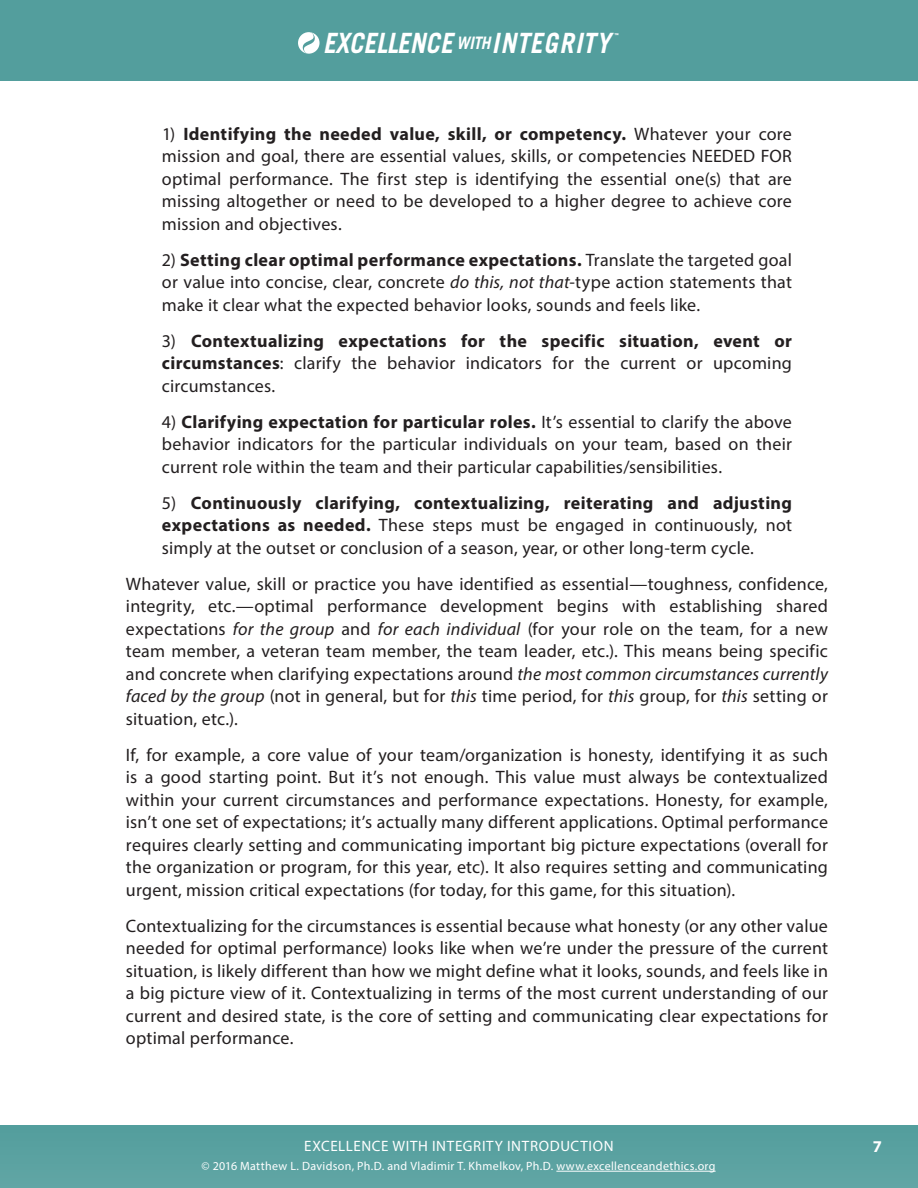
<style>
.page{position:relative;width:918px;height:1188px;background:#fff}
.page>*{position:absolute;margin:0;border:0;box-sizing:border-box;transform-origin:0 0}
.t1{font:italic 700 27.9px "Trade Gothic LT Std";letter-spacing:.015em;color:#fff;scale:.91 1}
.t2{font:18px/22.5px "Myriad Pro";letter-spacing:.015em;color:#231f20;text-align:justify}
.t3{font:700 18px/22.5px "Myriad Pro";letter-spacing:.02em;color:#231f20;text-align:justify}
.t4{font:700 16.5px "Myriad Pro";color:#fff}
.t5{font:15px "Myriad Pro";letter-spacing:.045em;color:#fff}
.t6{font:12px "Myriad Pro";letter-spacing:.025em;color:#fff}
.t7{font:700 7.05px "Myriad Pro";color:#fff;scale:.91 1}
.s1{font-size:17.25px}
.s2{font-weight:700}
.s3{font-style:italic}
.s4{font-weight:400}
</style>
<div class="page">
<div style="left:0;top:0;width:918px;height:81px;background:#539e9d"></div>
<div style="left:0;top:1125px;width:918px;height:63px;background:#5aa2a1"></div>
<svg style="left:298px;top:32px;width:22px;height:22px"></svg>
<hr style="left:556px;top:1171px;width:160px;height:1px;background:#fff">
<h1 class="t1" style="left:323px;top:26px;width:317px">EXCELLENCE <span class="s1">WITH</span>INTEGRITY</h1>
<p class="t7" style="left:614px;top:31px;width:6px">™</p>
<p class="t2" style="left:162px;top:122px;width:631px">1) <span class="s2">Identifying the needed value, skill, or competency.</span> Whatever your core mission and goal, there are essential values, skills, or competencies NEEDED FOR optimal performance. The first step is identifying the essential one(s) that are missing altogether or need to be developed to a higher degree to achieve core mission and objectives.</p>
<p class="t2" style="left:162px;top:248px;width:632px">2) <span class="s2">Setting clear optimal performance expectations.</span> Translate the targeted goal or value into concise, clear, concrete <span class="s3">do this, not that</span>-type action statements that make it clear what the expected behavior looks, sounds and feels like.</p>
<p class="t3" style="left:162px;top:329px;width:631px"><span class="s4">3)</span> Contextualizing expectations for the specific situation, event or circumstances<span class="s4">: clarify the behavior indicators for the current or upcoming circumstances.</span></p>
<p class="t2" style="left:162px;top:410px;width:632px">4) <span class="s2">Clarifying expectation for particular roles.</span> It’s essential to clarify the above behavior indicators for the particular individuals on your team, based on their current role within the team and their particular capabilities/sensibilities.</p>
<p class="t2" style="left:162px;top:491px;width:632px">5) <span class="s2">Continuously clarifying, contextualizing, reiterating and adjusting expectations as needed.</span> These steps must be engaged in continuously, not simply at the outset or conclusion of a season, year, or other long-term cycle.</p>
<p class="t2" style="left:126px;top:572px;width:704px">Whatever value, skill or practice you have identified as essential—toughness, confidence, integrity, etc.—optimal performance development begins with establishing shared expectations <span class="s3">for the group</span> and <span class="s3">for each individual</span> (for your role on the team, for a new team member, a veteran team member, the team leader, etc.). This means being specific and concrete when clarifying expectations around <span class="s3">the most common circumstances currently faced by the group</span> (not in general, but for <span class="s3">this</span> time period, for <span class="s3">this</span> group, for <span class="s3">this</span> setting or situation, etc.).</p>
<p class="t2" style="left:126px;top:743px;width:704px">If, for example, a core value of your team/organization is honesty, identifying it as such is a good starting point. But it’s not enough. This value must always be contextualized within your current circumstances and performance expectations. Honesty, for example, isn’t one set of expectations; it’s actually many different applications. Optimal performance requires clearly setting and communicating important big picture expectations (overall for the organization or program, for this year, etc). It also requires setting and communicating urgent, mission critical expectations (for today, for this game, for this situation).</p>
<p class="t2" style="left:126px;top:914px;width:704px">Contextualizing for the circumstances is essential because what honesty (or any other value needed for optimal performance) looks like when we’re under the pressure of the current situation, is likely different than how we might define what it looks, sounds, and feels like in a big picture view of it. Contextualizing in terms of the most current understanding of our current and desired state, is the core of setting and communicating clear expectations for optimal performance.</p>
<p class="t5" style="left:304px;top:1137px;width:27px">Excellence</p>
<p class="t5" style="left:393px;top:1137px;width:188px">with Integrity Introduction</p>
<p class="t4" style="left:873px;top:1136px;width:11px">7</p>
<p class="t6" style="left:202px;top:1159px;width:516px">© 2016 Matthew L. Davidson, Ph.D. and Vladimir T. Khmelkov, Ph.D. www.excellenceandethics.org</p>
</div>
